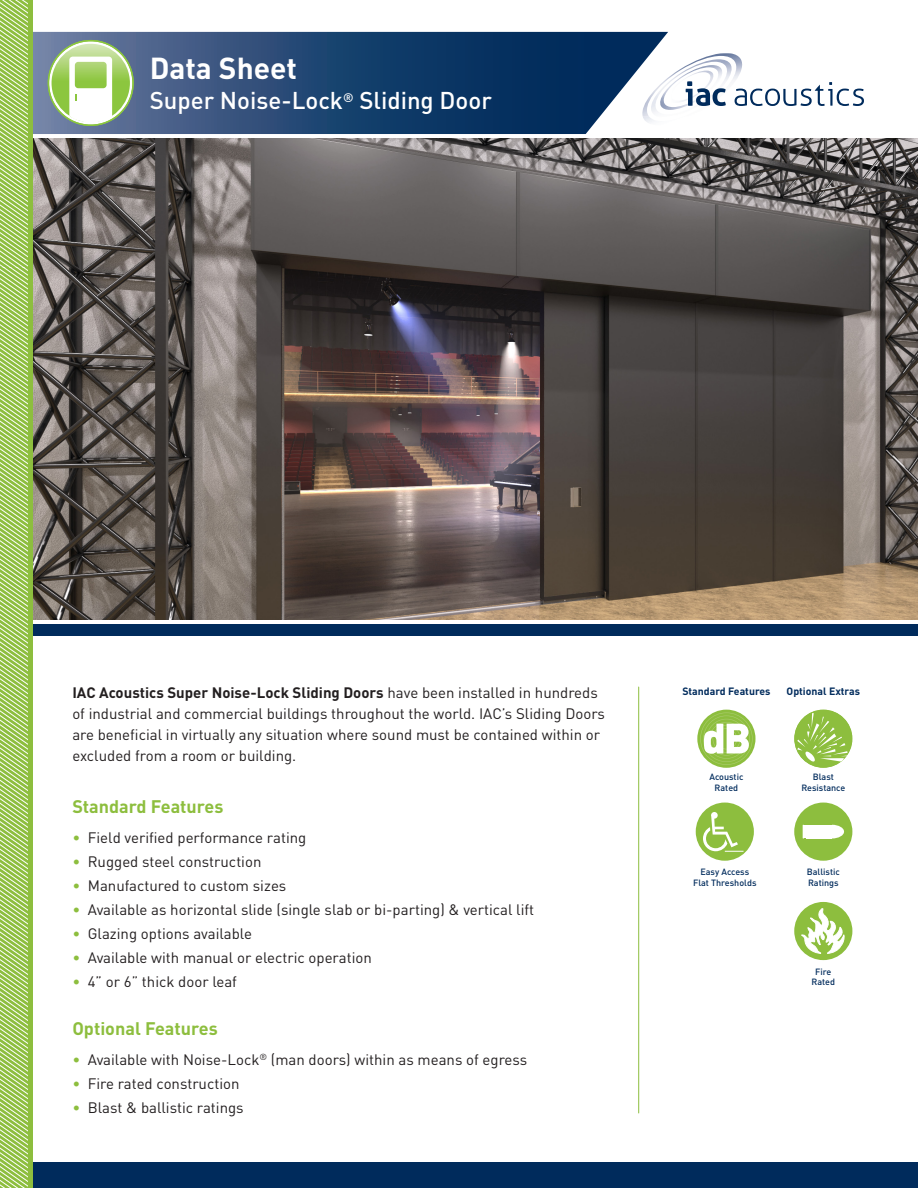
<style>
.page{position:relative;width:918px;height:1188px;background:#fff}
.page>*{position:absolute;margin:0;border:0;box-sizing:border-box;transform-origin:0 0}
.t1{font:700 30px "DIN Pro";color:#fff}
.t2{font:500 24px "DIN Pro";color:#fff}
.t3{font:700 18px "DIN Pro";color:#8dbe3e}
.t4{font:15px/21px "DIN Pro";color:#231f20}
.t5{font:700 10.5px "DIN Pro";color:#002b5c}
.t6{font:500 9px/10.5px "DIN Pro";color:#002b5c;text-align:center}
.s1{font-weight:700}
.s2{color:#8dbe3e}
</style>
<div class="page">
<svg style="left:668px;top:53px;width:196px;height:57px"></svg>
<img style="left:32px;top:138px;width:886px;height:482px">
<div style="left:0;top:624px;width:918px;height:11px;background:#002b5c"></div>
<svg style="left:32px;top:32px;width:636px;height:102px;background:#31537b"></svg>
<div style="left:0;top:1163px;width:918px;height:25px;background:#002b5c"></div>
<svg style="left:48px;top:41px;width:85px;height:84px"></svg>
<svg style="left:52px;top:44px;width:78px;height:78px;background:#a4d066"></svg>
<svg style="left:69px;top:57px;width:43px;height:66px"></svg>
<div style="left:0;top:0;width:32px;height:1188px;background:#8dbe3e"></div>
<svg style="left:0;top:0;width:28px;height:1188px"></svg>
<svg style="left:697px;top:710px;width:58px;height:58px"></svg>
<svg style="left:700px;top:712px;width:53px;height:53px"></svg>
<div style="left:696px;top:803px;width:58px;height:58px;background:#8dbe3e;border-radius:50%"></div>
<svg style="left:703px;top:812px;width:41px;height:40px"></svg>
<div style="left:794px;top:803px;width:58px;height:58px;background:#8dbe3e;border-radius:50%"></div>
<div style="left:794px;top:902px;width:58px;height:58px;background:#8dbe3e;border-radius:50%"></div>
<svg style="left:802px;top:909px;width:43px;height:44px"></svg>
<svg style="left:794px;top:710px;width:58px;height:58px"></svg>
<svg style="left:832px;top:825px;width:12px;height:13px"></svg>
<div style="left:806px;top:825px;width:26px;height:13px;background:#fff"></div>
<svg style="left:803px;top:825px;width:2px;height:13px"></svg>
<hr style="left:638px;top:687px;width:1px;height:426px;background:#8dbe3e">
<p class="t1" style="left:150px;top:48px;width:149px">Data Sheet</p>
<p class="t2" style="left:150px;top:84px;width:344px">Super Noise-Lock<sup>®</sup> Sliding Door</p>
<p class="t4" style="left:72px;top:682px;width:534px"><span class="s1">IAC Acoustics Super Noise-Lock Sliding Doors</span> have been installed in hundreds of industrial and commercial buildings throughout the world. IAC’s Sliding Doors are beneficial in virtually any situation where sound must be contained within or excluded from a room or building.</p>
<p class="t3" style="left:72px;top:795px;width:153px">Standard Features</p>
<p class="t4" style="left:72px;top:826px;width:236px"><span class="s2">•</span> Field verified performance rating</p>
<p class="t4" style="left:72px;top:850px;width:191px"><span class="s2">•</span> Rugged steel construction</p>
<p class="t4" style="left:72px;top:874px;width:216px"><span class="s2">•</span> Manufactured to custom sizes</p>
<p class="t4" style="left:72px;top:898px;width:463px"><span class="s2">•</span> Available as horizontal slide (single slab or bi-parting) &amp; vertical lift</p>
<p class="t4" style="left:72px;top:922px;width:181px"><span class="s2">•</span> Glazing options available</p>
<p class="t4" style="left:72px;top:946px;width:301px"><span class="s2">•</span> Available with manual or electric operation</p>
<p class="t4" style="left:72px;top:970px;width:166px"><span class="s2">•</span> 4” or 6” thick door leaf</p>
<p class="t3" style="left:72px;top:1016px;width:147px">Optional Features</p>
<p class="t4" style="left:72px;top:1049px;width:456px"><span class="s2">•</span> Available with Noise-Lock<sup>®</sup> (man doors) within as means of egress</p>
<p class="t4" style="left:72px;top:1073px;width:169px"><span class="s2">•</span> Fire rated construction</p>
<p class="t4" style="left:72px;top:1097px;width:173px"><span class="s2">•</span> Blast &amp; ballistic ratings</p>
<p class="t5" style="left:682px;top:684px;width:90px">Standard Features</p>
<p class="t5" style="left:787px;top:684px;width:75px">Optional Extras</p>
<p class="t6" style="left:709px;top:772px;width:35px">Acoustic<br>Rated</p>
<p class="t6" style="left:801px;top:772px;width:46px">Blast<br>Resistance</p>
<p class="t6" style="left:693px;top:867px;width:65px">Easy Access<br>Flat Thresholds</p>
<p class="t6" style="left:807px;top:867px;width:34px;text-align:left">Ballistic<br>Ratings</p>
<p class="t6" style="left:812px;top:966px;width:25px">Fire<br>Rated</p>
</div>
